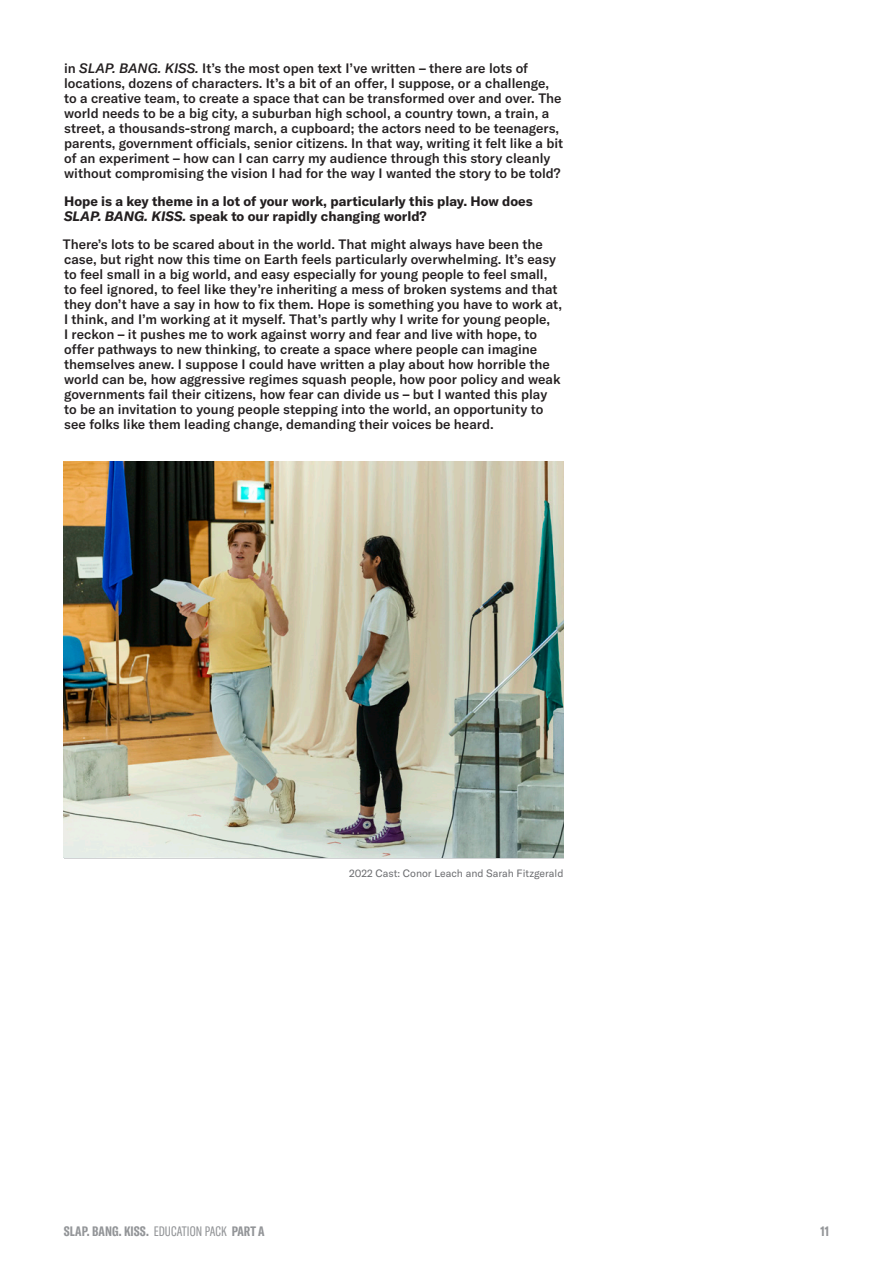
<style>
.page{position:relative;width:893px;height:1263px;background:#fff}
.page>*{position:absolute;margin:0;border:0;box-sizing:border-box;transform-origin:0 0}
.Body{font:500 13.5px/15px "GT America";color:#231f20}
.Body-2{font:700 13.5px/15px "GT America";color:#231f20}
.t1{font:13.5px "GT America Cm Bd";letter-spacing:.005em;color:#939598}
.t2{font:10.5px "GT America";color:#6c6d70}
.s1{font-style:italic}
.s2{font-family:"GT America Cm Rg"}
</style>
<div class="page">
<img style="left:64px;top:462px;width:499px;height:396px">
<p class="Body" style="left:64px;top:61px;width:501px">in <span class="s1">SLAP. BANG. KISS.</span> It’s the most open text I’ve written – there are lots of locations, dozens of characters. It’s a bit of an offer, I suppose, or a challenge, to a creative team, to create a space that can be transformed over and over. The world needs to be a big city, a suburban high school, a country town, a train, a street, a thousands-strong march, a cupboard; the actors need to be teenagers, parents, government officials, senior citizens. In that way, writing it felt like a bit of an experiment – how can I can carry my audience through this story cleanly without compromising the vision I had for the way I wanted the story to be told?</p>
<p class="Body-2" style="left:64px;top:194px;width:470px">Hope is a key theme in a lot of your work, particularly this play. How does<br><span class="s1">SLAP. BANG. KISS.</span> speak to our rapidly changing world?</p>
<p class="Body" style="left:63px;top:237px;width:501px">There’s lots to be scared about in the world. That might always have been the case, but right now this time on Earth feels particularly overwhelming. It’s easy to feel small in a big world, and easy especially for young people to feel small, to feel ignored, to feel like they’re inheriting a mess of broken systems and that they don’t have a say in how to fix them. Hope is something you have to work at, I think, and I’m working at it myself. That’s partly why I write for young people,<br>I reckon – it pushes me to work against worry and fear and live with hope, to offer pathways to new thinking, to create a space where people can imagine themselves anew. I suppose I could have written a play about how horrible the world can be, how aggressive regimes squash people, how poor policy and weak governments fail their citizens, how fear can divide us – but I wanted this play<br>to be an invitation to young people stepping into the world, an opportunity to see folks like them leading change, demanding their voices be heard.</p>
<p class="t2" style="left:349px;top:867px;width:216px">2022 Cast: Conor Leach and Sarah Fitzgerald</p>
<p class="t1" style="left:64px;top:1223px;width:202px">SLAP. BANG. KISS. <span class="s2">EDUCATION PACK</span> PART A</p>
<p class="t1" style="left:820px;top:1223px;width:10px">11</p>
</div>
